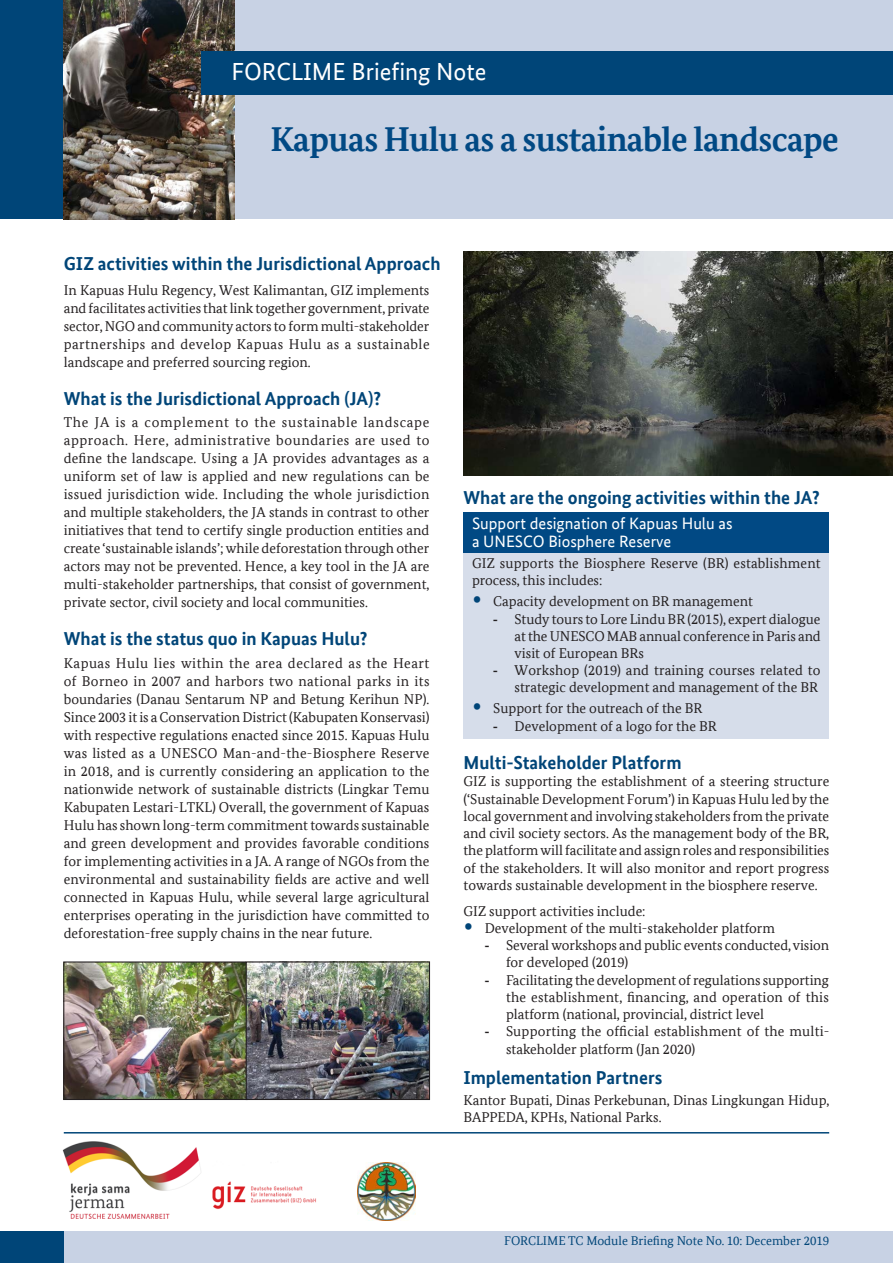
<style>
.page{position:relative;width:893px;height:1263px;background:#fff}
.page>*{position:absolute;margin:0;border:0;box-sizing:border-box;transform-origin:0 0}
.t1{font:700 34.5px "Bundes Serif Office";letter-spacing:-.015em;color:#014984}
.Teks_Forclime{font:24.75px "Bundes Sans Office";color:#fff}
.Paragraph_Style_1{font:700 18.75px "Bundes Sans Office";color:#004578}
.Paragraph_Style_1-2{font:16.5px "Bundes Sans Office";color:#fff}
.Body_Text{font:14.25px/18px "Bundes Serif Office";color:#231f20;text-align:justify}
.List_Paragraph{font:14.25px/17.2px "Bundes Serif Office";color:#231f20;text-align:justify}
.t2{font:12.75px "Bundes Serif Office";color:#004578}
.s1{font-family:"Calibri";font-size:21px;color:#004578}
.s2{font-family:"Arial"}
</style>
<div class="page">
<div style="left:463px;top:513px;width:366px;height:226px;background:#d6ddea"></div>
<div style="left:463px;top:512px;width:366px;height:41px;background:#014984"></div>
<div style="left:0;top:1231px;width:893px;height:32px;background:#c8d2e4"></div>
<div style="left:0;top:0;width:893px;height:219px;background:#c8d2e4"></div>
<div style="left:0;top:0;width:64px;height:219px;background:#004578"></div>
<div style="left:0;top:1231px;width:64px;height:32px;background:#004578"></div>
<img style="left:358px;top:1162px;width:58px;height:58px">
<img style="left:62px;top:1141px;width:254px;height:78px">
<img style="left:64px;top:0;width:170px;height:219px">
<img style="left:463px;top:251px;width:430px;height:225px">
<div style="left:201px;top:51px;width:692px;height:44px;background:#004578"></div>
<img style="left:65px;top:963px;width:363px;height:135px">
<div style="left:63px;top:961px;width:185px;height:139px;border:1px solid #231f20"></div>
<div style="left:246px;top:961px;width:184px;height:139px;border:1px solid #231f20"></div>
<hr style="left:64px;top:1132px;width:765px;height:1px;background:#004578">
<p class="Teks_Forclime" style="left:231px;top:57px;width:257px">FORCLIME Briefing Note</p>
<p class="t1" style="left:270px;top:119px;width:570px">Kapuas Hulu as a sustainable landscape</p>
<p class="Paragraph_Style_1" style="left:64px;top:253px;width:378px">GIZ activities within the Jurisdictional Approach</p>
<p class="Body_Text" style="left:64px;top:281px;width:367px">In Kapuas Hulu Regency, West Kalimantan, GIZ implements and facilitates activities that link together government, private sector, NGO and community actors to form multi-stakeholder partnerships and develop Kapuas Hulu as a sustainable landscape and preferred sourcing region.</p>
<p class="Paragraph_Style_1" style="left:64px;top:388px;width:319px">What is the Jurisdictional Approach (JA)?</p>
<p class="Body_Text" style="left:64px;top:413px;width:367px">The JA is a complement to the sustainable landscape approach. Here, administrative boundaries are used to define the landscape. Using a JA provides advantages as a uniform set of law is applied and new regulations can be issued jurisdiction wide. Including the whole jurisdiction and multiple stakeholders, the JA stands in contrast to other initiatives that tend to certify single production entities and create ‘sustainable islands’; while deforestation through other actors may not be prevented. Hence, a key tool in the JA are multi-stakeholder partnerships, that consist of government, private sector, civil society and local communities.</p>
<p class="Paragraph_Style_1" style="left:64px;top:628px;width:305px">What is the status quo in Kapuas Hulu?</p>
<p class="Body_Text" style="left:64px;top:653px;width:367px">Kapuas Hulu lies within the area declared as the Heart of Borneo in 2007 and harbors two national parks in its boundaries (Danau Sentarum NP and Betung Kerihun NP).<br>Since 2003 it is a Conservation District (Kabupaten Konservasi) with respective regulations enacted since 2015. Kapuas Hulu was listed as a UNESCO Man-and-the-Biosphere Reserve in 2018, and is currently considering an application to the nationwide network of sustainable districts (Lingkar Temu Kabupaten Lestari-LTKL) Overall, the government of Kapuas Hulu has shown long-term commitment towards sustainable and green development and provides favorable conditions for implementing activities in a JA. A range of NGOs from the environmental and sustainability fields are active and well connected in Kapuas Hulu, while several large agricultural enterprises operating in the jurisdiction have committed to deforestation-free supply chains in the near future.</p>
<p class="Paragraph_Style_1" style="left:463px;top:486px;width:358px">What are the ongoing activities within the JA?</p>
<p class="Paragraph_Style_1-2" style="left:472px;top:514px;width:262px">Support designation of Kapuas Hulu as</p>
<p class="Paragraph_Style_1-2" style="left:472px;top:532px;width:201px">a UNESCO Biosphere Reserve</p>
<p class="Body_Text" style="left:472px;top:554px;width:350px;line-height:17.1px">GIZ supports the Biosphere Reserve (BR) establishment process, this includes:</p>
<p class="List_Paragraph" style="left:472px;top:593px;width:282px"><span class="s1">•</span> Capacity development on BR management</p>
<p class="List_Paragraph" style="left:514px;top:610px;width:308px;text-indent:-21px"><span class="s2">-</span> Study tours to Lore Lindu BR (2015), expert dialogue at the UNESCO MAB annual conference in Paris and visit of European BRs</p>
<p class="List_Paragraph" style="left:493px;top:661px;width:329px;text-align:right"><span class="s2">-</span> Workshop (2019) and training courses related to strategic development and management of the BR</p>
<p class="List_Paragraph" style="left:472px;top:700px;width:232px"><span class="s1">•</span> Support for the outreach of the BR</p>
<p class="List_Paragraph" style="left:493px;top:717px;width:225px"><span class="s2">-</span> Development of a logo for the BR</p>
<p class="Paragraph_Style_1" style="left:463px;top:752px;width:220px">Multi-Stakeholder Platform</p>
<p class="Body_Text" style="left:463px;top:773px;width:367px;line-height:17.2px">GIZ is supporting the establishment of a steering structure (‘Sustainable Development Forum’) in Kapuas Hulu led by the local government and involving stakeholders from the private and civil society sectors. As the management body of the BR, the platform will facilitate and assign roles and responsibilities of the stakeholders. It will also monitor and report progress towards sustainable development in the biosphere reserve.</p>
<p class="List_Paragraph" style="left:463px;top:902px;width:184px">GIZ support activities include:</p>
<p class="List_Paragraph" style="left:463px;top:919px;width:313px"><span class="s1">•</span> Development of the multi-stakeholder platform</p>
<p class="List_Paragraph" style="left:506px;top:936px;width:325px;text-indent:-21px"><span class="s2">-</span> Several workshops and public events conducted, vision for developed (2019)</p>
<p class="List_Paragraph" style="left:506px;top:971px;width:324px;text-indent:-21px"><span class="s2">-</span> Facilitating the development of regulations supporting the establishment, financing, and operation of this platform (national, provincial, district level</p>
<p class="List_Paragraph" style="left:506px;top:1023px;width:325px;text-indent:-21px"><span class="s2">-</span> Supporting the official establishment of the multi&shy;stakeholder platform (Jan 2020)</p>
<p class="Paragraph_Style_1" style="left:463px;top:1066px;width:200px">Implementation Partners</p>
<p class="Body_Text" style="left:463px;top:1091px;width:368px;line-height:17.2px">Kantor Bupati, Dinas Perkebunan, Dinas Lingkungan Hidup,<br>BAPPEDA, KPHs, National Parks.</p>
<p class="t2" style="left:504px;top:1234px;width:326px">FORCLIME TC Module Briefing Note No. 10: December 2019</p>
</div>
